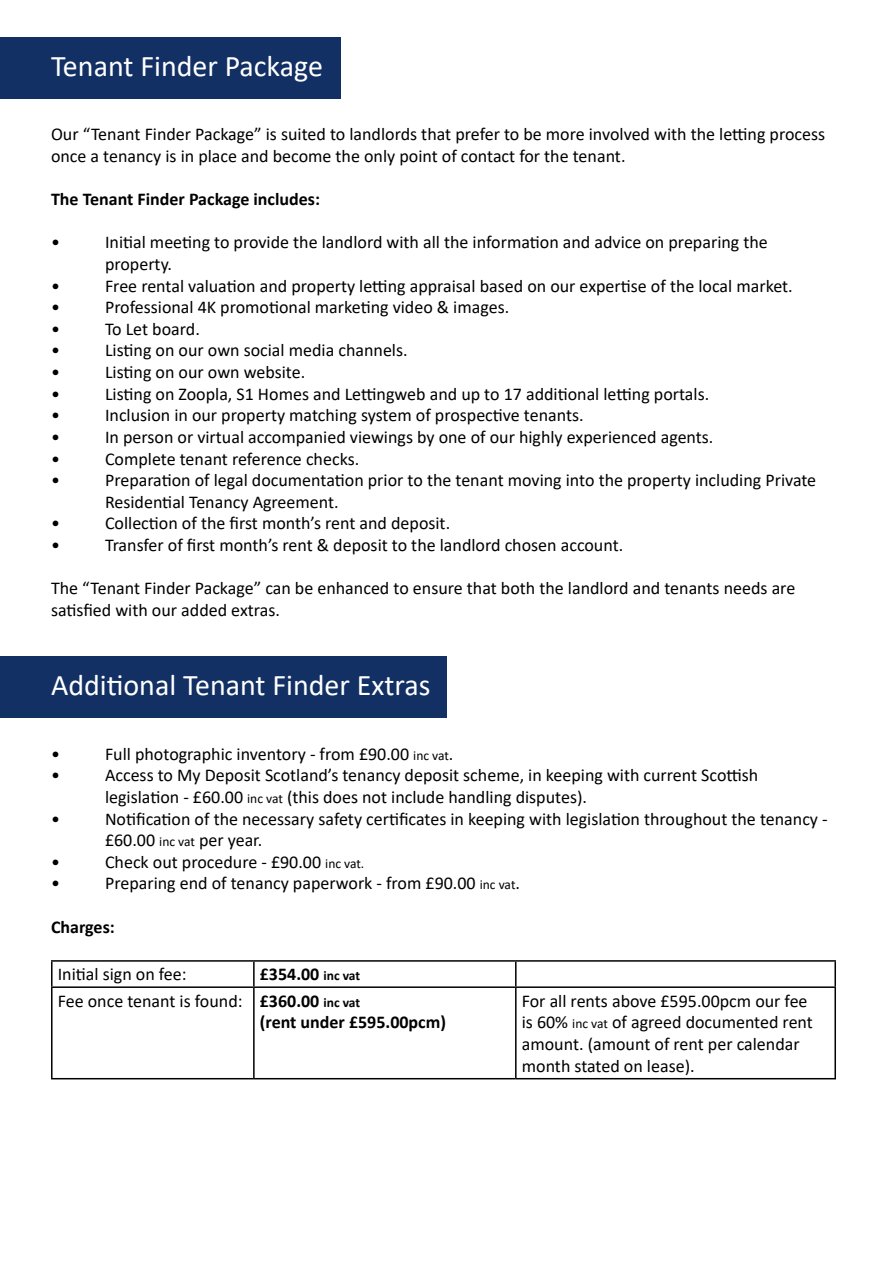
<style>
.page{position:relative;width:893px;height:1263px;background:#fff}
.page>*{position:absolute;margin:0;border:0;box-sizing:border-box;transform-origin:0 0}
.t1{font:30px "Calibri";color:#fff}
.t2{font:18px/21.6px "Calibri";color:#000}
.t3{font:700 18px "Calibri";color:#000}
.s1{font-size:13.5px}
.s2{font-weight:700}
.s3{font-weight:700;font-size:13.5px}
</style>
<div class="page">
<div style="left:0;top:656px;width:446px;height:61px;background:#123063"></div>
<div style="left:0;top:37px;width:340px;height:61px;background:#123063"></div>
<hr style="left:51px;top:960px;width:202px;height:2px;background:#000">
<hr style="left:51px;top:962px;width:2px;height:24px;background:#000">
<hr style="left:51px;top:986px;width:202px;height:2px;background:#000">
<hr style="left:51px;top:988px;width:2px;height:90px;background:#000">
<hr style="left:253px;top:988px;width:2px;height:90px;background:#000">
<hr style="left:515px;top:988px;width:2px;height:90px;background:#000">
<hr style="left:834px;top:988px;width:2px;height:90px;background:#000">
<hr style="left:51px;top:1078px;width:203px;height:1px;background:#000">
<hr style="left:254px;top:1078px;width:262px;height:1px;background:#000">
<hr style="left:516px;top:1078px;width:320px;height:1px;background:#000">
<hr style="left:253px;top:960px;width:262px;height:2px;background:#000">
<hr style="left:253px;top:962px;width:2px;height:24px;background:#000">
<hr style="left:253px;top:986px;width:262px;height:2px;background:#000">
<hr style="left:515px;top:960px;width:321px;height:2px;background:#000">
<hr style="left:515px;top:962px;width:2px;height:24px;background:#000">
<hr style="left:834px;top:962px;width:2px;height:24px;background:#000">
<hr style="left:515px;top:986px;width:321px;height:2px;background:#000">
<h1 class="t1" style="left:51px;top:45px;width:273px">Tenant Finder Package</h1>
<p class="t2" style="left:51px;top:123px;width:776px">Our “Tenant Finder Package” is suited to landlords that prefer to be more involved with the letting process once a tenancy is in place and become the only point of contact for the tenant.</p>
<p class="t3" style="left:51px;top:187px;width:270px">The Tenant Finder Package includes:</p>
<p class="t2" style="left:51px;top:231px;width:10px">•</p>
<p class="t2" style="left:105px;top:231px;width:664px">Initial meeting to provide the landlord with all the information and advice on preparing the property.</p>
<p class="t2" style="left:51px;top:274px;width:10px">•</p>
<p class="t2" style="left:105px;top:274px;width:689px">Free rental valuation and property letting appraisal based on our expertise of the local market.</p>
<p class="t2" style="left:51px;top:296px;width:10px">•</p>
<p class="t2" style="left:105px;top:296px;width:406px">Professional 4K promotional marketing video &amp; images.</p>
<p class="t2" style="left:51px;top:318px;width:10px">•</p>
<p class="t2" style="left:105px;top:318px;width:96px">To Let board.</p>
<p class="t2" style="left:51px;top:339px;width:10px">•</p>
<p class="t2" style="left:105px;top:339px;width:304px">Listing on our own social media channels.</p>
<p class="t2" style="left:51px;top:361px;width:10px">•</p>
<p class="t2" style="left:105px;top:361px;width:202px">Listing on our own website.</p>
<p class="t2" style="left:51px;top:382px;width:10px">•</p>
<p class="t2" style="left:105px;top:382px;width:606px">Listing on Zoopla, S1 Homes and Lettingweb and up to 17 additional letting portals.</p>
<p class="t2" style="left:51px;top:404px;width:10px">•</p>
<p class="t2" style="left:105px;top:404px;width:480px">Inclusion in our property matching system of prospective tenants.</p>
<p class="t2" style="left:51px;top:426px;width:10px">•</p>
<p class="t2" style="left:105px;top:426px;width:610px">In person or virtual accompanied viewings by one of our highly experienced agents.</p>
<p class="t2" style="left:51px;top:447px;width:10px">•</p>
<p class="t2" style="left:105px;top:447px;width:256px">Complete tenant reference checks.</p>
<p class="t2" style="left:51px;top:469px;width:10px">•</p>
<p class="t2" style="left:105px;top:469px;width:713px">Preparation of legal documentation prior to the tenant moving into the property including Private<br>Residential Tenancy Agreement.</p>
<p class="t2" style="left:51px;top:512px;width:10px">•</p>
<p class="t2" style="left:105px;top:512px;width:347px">Collection of the first month’s rent and deposit.</p>
<p class="t2" style="left:51px;top:534px;width:10px">•</p>
<p class="t2" style="left:105px;top:534px;width:520px">Transfer of first month’s rent &amp; deposit to the landlord chosen account.</p>
<p class="t2" style="left:51px;top:577px;width:746px">The “Tenant Finder Package” can be enhanced to ensure that both the landlord and tenants needs are satisfied with our added extras.</p>
<h1 class="t1" style="left:51px;top:664px;width:381px">Additional Tenant Finder Extras</h1>
<p class="t2" style="left:51px;top:742px;width:10px">•</p>
<p class="t2" style="left:105px;top:742px;width:350px">Full photographic inventory - from £90.00 <span class="s1">inc vat</span>.</p>
<p class="t2" style="left:51px;top:764px;width:10px">•</p>
<p class="t2" style="left:105px;top:764px;width:655px">Access to My Deposit Scotland’s tenancy deposit scheme, in keeping with current Scottish legislation - £60.00 <span class="s1">inc vat</span> (this does not include handling disputes).</p>
<p class="t2" style="left:51px;top:807px;width:10px">•</p>
<p class="t2" style="left:105px;top:807px;width:724px">Notification of the necessary safety certificates in keeping with legislation throughout the tenancy - £60.00 <span class="s1">inc vat</span> per year.</p>
<p class="t2" style="left:51px;top:850px;width:10px">•</p>
<p class="t2" style="left:105px;top:850px;width:261px">Check out procedure - £90.00 <span class="s1">inc vat.</span></p>
<p class="t2" style="left:51px;top:872px;width:10px">•</p>
<p class="t2" style="left:105px;top:872px;width:416px">Preparing end of tenancy paperwork - from £90.00 <span class="s1">inc vat</span>.</p>
<p class="t3" style="left:51px;top:914px;width:65px">Charges:</p>
<p class="t2" style="left:58px;top:963px;width:130px">Initial sign on fee:</p>
<p class="t2" style="left:58px;top:961px;width:304px;line-height:26.2px;text-align:right"><span class="s2">£354.00</span> <span class="s3">inc vat<br></span>Fee once tenant is found: <span class="s2">£360.00</span> <span class="s3">inc vat</span></p>
<p class="t3" style="left:260px;top:1009px;width:188px">(rent under £595.00pcm)</p>
<p class="t2" style="left:522px;top:989px;width:293px">For all rents above £595.00pcm our fee is 60% <span class="s1">inc vat</span> of agreed documented rent amount. (amount of rent per calendar month stated on lease).</p>
</div>
